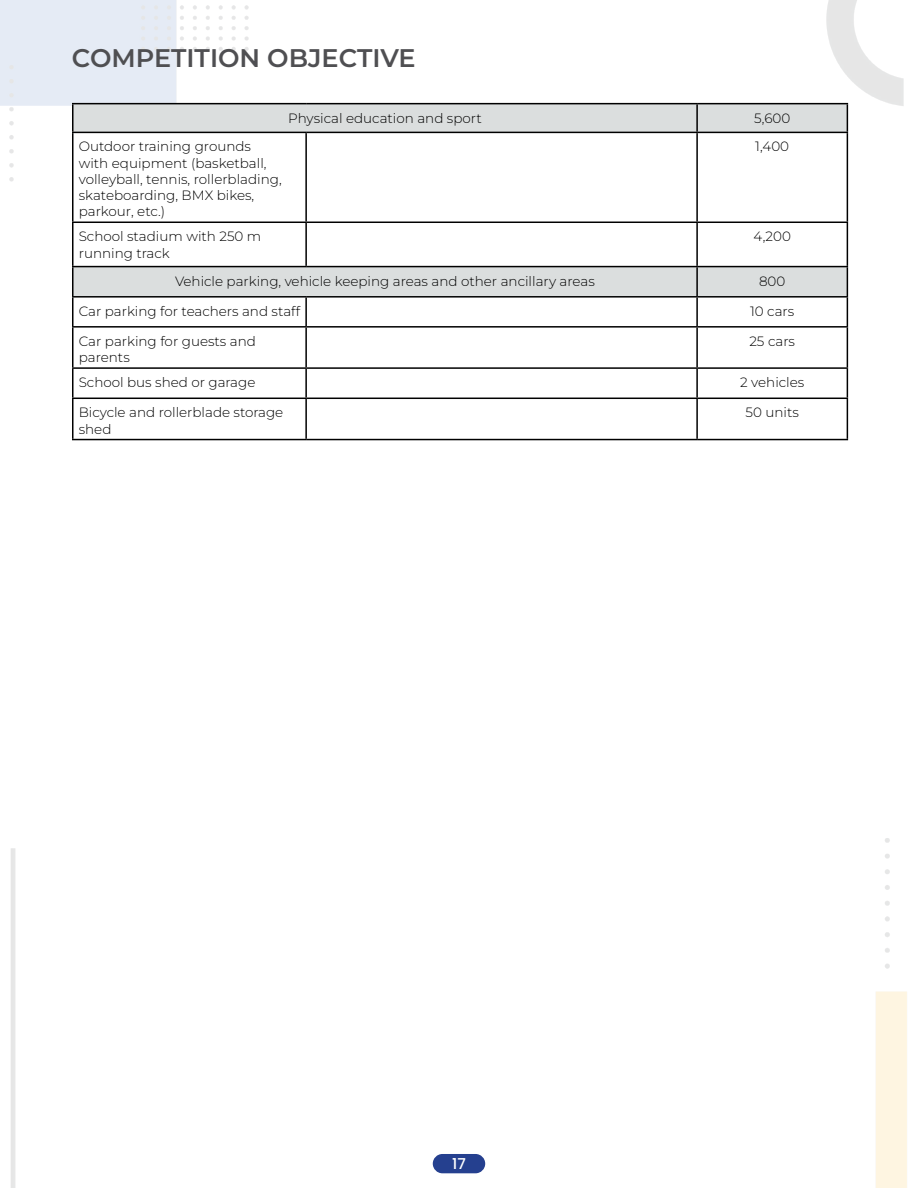
<style>
.page{position:relative;width:918px;height:1188px;background:#fff}
.page>*{position:absolute;margin:0;border:0;box-sizing:border-box;transform-origin:0 0}
.t1{font:600 25.5px "Montserrat";color:#4f4f52}
.t2{font:500 15px "Poppins";color:#fff}
.t3{font:300 13.5px/16.2px "Montserrat";color:#000}
</style>
<div class="page">
<img style="left:0;top:0;width:261px;height:182px">
<img style="left:740px;top:0;width:164px;height:128px">
<img style="left:11px;top:848px;width:5px;height:340px">
<div style="left:433px;top:1154px;width:52px;height:19px;background:#25408f;border-radius:10px"></div>
<svg style="left:74px;top:104px;width:773px;height:192px"></svg>
<hr style="left:72px;top:103px;width:234px;height:1px;background:#000">
<hr style="left:72px;top:104px;width:2px;height:28px;background:#000">
<hr style="left:306px;top:103px;width:391px;height:1px;background:#000">
<hr style="left:697px;top:103px;width:151px;height:1px;background:#000">
<hr style="left:696px;top:104px;width:2px;height:28px;background:#000">
<svg style="left:847px;top:104px;width:1px;height:28px"></svg>
<hr style="left:72px;top:132px;width:234px;height:1px;background:#000">
<hr style="left:72px;top:133px;width:2px;height:89px;background:#000">
<hr style="left:306px;top:132px;width:391px;height:1px;background:#000">
<hr style="left:305px;top:133px;width:2px;height:89px;background:#000">
<hr style="left:697px;top:132px;width:151px;height:1px;background:#000">
<hr style="left:696px;top:133px;width:2px;height:89px;background:#000">
<hr style="left:847px;top:133px;width:1px;height:89px;background:#000">
<hr style="left:72px;top:222px;width:234px;height:1px;background:#000">
<hr style="left:72px;top:223px;width:2px;height:43px;background:#000">
<hr style="left:306px;top:222px;width:391px;height:1px;background:#000">
<hr style="left:305px;top:223px;width:2px;height:43px;background:#000">
<hr style="left:697px;top:222px;width:151px;height:1px;background:#000">
<hr style="left:696px;top:223px;width:2px;height:43px;background:#000">
<hr style="left:847px;top:223px;width:1px;height:43px;background:#000">
<hr style="left:72px;top:266px;width:234px;height:1px;background:#000">
<hr style="left:72px;top:267px;width:2px;height:29px;background:#000">
<hr style="left:306px;top:266px;width:391px;height:1px;background:#000">
<hr style="left:697px;top:266px;width:151px;height:1px;background:#000">
<hr style="left:696px;top:267px;width:2px;height:29px;background:#000">
<hr style="left:72px;top:296px;width:234px;height:2px;background:#000">
<hr style="left:72px;top:298px;width:2px;height:28px;background:#000">
<hr style="left:306px;top:296px;width:391px;height:2px;background:#000">
<hr style="left:305px;top:298px;width:2px;height:28px;background:#000">
<hr style="left:697px;top:296px;width:151px;height:2px;background:#000">
<hr style="left:696px;top:298px;width:2px;height:28px;background:#000">
<svg style="left:847px;top:267px;width:1px;height:59px"></svg>
<hr style="left:72px;top:326px;width:234px;height:2px;background:#000">
<hr style="left:72px;top:328px;width:2px;height:39px;background:#000">
<hr style="left:306px;top:326px;width:391px;height:2px;background:#000">
<hr style="left:305px;top:328px;width:2px;height:39px;background:#000">
<hr style="left:697px;top:326px;width:151px;height:2px;background:#000">
<hr style="left:696px;top:328px;width:2px;height:39px;background:#000">
<hr style="left:847px;top:328px;width:1px;height:39px;background:#000">
<hr style="left:72px;top:367px;width:234px;height:2px;background:#000">
<hr style="left:72px;top:369px;width:2px;height:29px;background:#000">
<hr style="left:306px;top:367px;width:391px;height:2px;background:#000">
<hr style="left:305px;top:369px;width:2px;height:29px;background:#000">
<hr style="left:697px;top:367px;width:151px;height:2px;background:#000">
<hr style="left:696px;top:369px;width:2px;height:29px;background:#000">
<svg style="left:847px;top:369px;width:1px;height:29px"></svg>
<hr style="left:72px;top:398px;width:234px;height:1px;background:#000">
<hr style="left:72px;top:399px;width:2px;height:40px;background:#000">
<hr style="left:306px;top:398px;width:391px;height:1px;background:#000">
<hr style="left:305px;top:399px;width:2px;height:40px;background:#000">
<hr style="left:697px;top:398px;width:151px;height:1px;background:#000">
<hr style="left:696px;top:399px;width:2px;height:40px;background:#000">
<hr style="left:847px;top:399px;width:1px;height:40px;background:#000">
<hr style="left:72px;top:439px;width:234px;height:1px;background:#000">
<hr style="left:306px;top:439px;width:391px;height:1px;background:#000">
<hr style="left:697px;top:439px;width:151px;height:1px;background:#000">
<h1 class="t1" style="left:72px;top:41px;width:345px">COMPETITION OBJECTIVE</h1>
<p class="t3" style="left:288px;top:109px;width:195px">Physical education and sport</p>
<p class="t3" style="left:754px;top:109px;width:37px">5,600</p>
<p class="t3" style="left:79px;top:138px;width:204px">Outdoor training grounds with equipment (basketball, volleyball, tennis, rollerblading, skateboarding, BMX bikes, parkour, etc.)</p>
<p class="t3" style="left:755px;top:138px;width:35px">1,400</p>
<p class="t3" style="left:79px;top:228px;width:184px">School stadium with 250 m running track</p>
<p class="t3" style="left:754px;top:228px;width:39px">4,200</p>
<p class="t3" style="left:175px;top:272px;width:421px">Vehicle parking, vehicle keeping areas and other ancillary areas</p>
<p class="t3" style="left:759px;top:272px;width:28px">800</p>
<p class="t3" style="left:79px;top:303px;width:223px">Car parking for teachers and staff</p>
<p class="t3" style="left:750px;top:303px;width:46px">10 cars</p>
<p class="t3" style="left:79px;top:333px;width:179px">Car parking for guests and parents</p>
<p class="t3" style="left:749px;top:333px;width:47px">25 cars</p>
<p class="t3" style="left:79px;top:374px;width:178px">School bus shed or garage</p>
<p class="t3" style="left:740px;top:374px;width:66px">2 vehicles</p>
<p class="t3" style="left:79px;top:404px;width:206px">Bicycle and rollerblade storage shed</p>
<p class="t3" style="left:746px;top:404px;width:55px">50 units</p>
<p class="t2" style="left:452px;top:1156px;width:15px">17</p>
</div>
